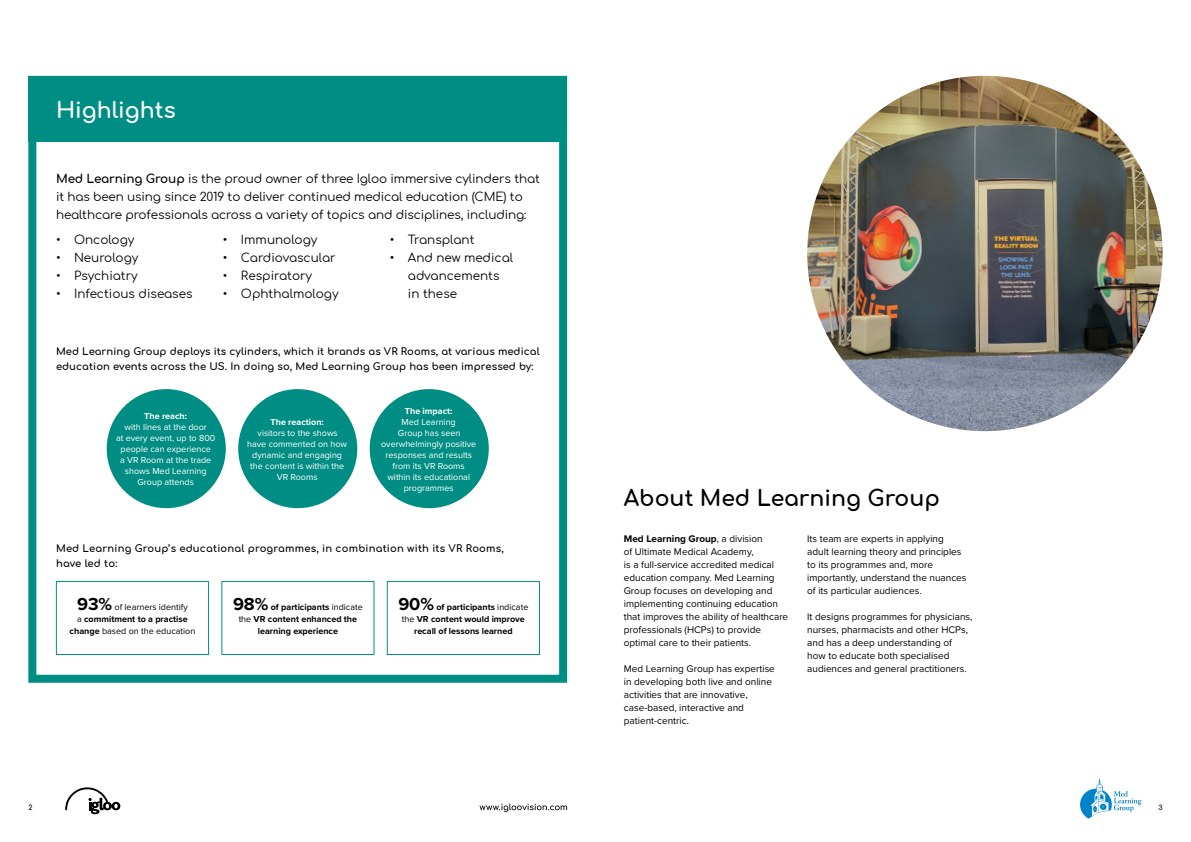
<style>
.page{position:relative;width:1191px;height:842px;background:#fff}
.page>*{position:absolute;margin:0;border:0;box-sizing:border-box;transform-origin:0 0}
.t1{font:700 22px "Comfortaa";color:#000}
.t2{font:700 22px "Comfortaa";color:#fff}
.t3{font:12px/18px "Comfortaa";letter-spacing:-.01em;color:#000}
.t4{font:10px/13px "Proxima Nova";color:#000}
.t5{font:700 10px/15px "Comfortaa";letter-spacing:.01em;color:#000}
.t6{font:9px/11px "Proxima Nova";color:#fff;text-align:center}
.t7{font:700 9px/12px "Proxima Nova";color:#000;text-align:center}
.t8{font:9px/12px "Proxima Nova";color:#000;text-align:center}
.t9{font:700 9px "Proxima Nova";color:#fff}
.t10{font:700 7px "Comfortaa";color:#000}
.s1{font-weight:700}
.s2{font-weight:700;font-size:18px}
.s3{font-size:18px}
.s4{font-weight:400}
</style>
<div class="page">
<svg style="left:479px;top:803px;width:88px;height:9px"></svg>
<svg style="left:65px;top:787px;width:55px;height:27px"></svg>
<div style="left:28px;top:76px;width:539px;height:607px;border:8px solid #008e84"></div>
<div style="left:28px;top:76px;width:539px;height:65px;background:#008e84"></div>
<div style="left:56px;top:581px;width:153px;height:74px;border:1px solid #008e84"></div>
<div style="left:387px;top:581px;width:153px;height:74px;border:1px solid #008e84"></div>
<div style="left:221px;top:581px;width:153px;height:74px;border:1px solid #008e84"></div>
<div style="left:107px;top:389px;width:119px;height:119px;background:#008e84;border-radius:50%"></div>
<div style="left:238px;top:389px;width:119px;height:119px;background:#008e84;border-radius:50%"></div>
<div style="left:370px;top:389px;width:119px;height:119px;background:#008e84;border-radius:50%"></div>
<img style="left:807px;top:76px;width:355px;height:355px;border-radius:178px">
<svg style="left:1080px;top:779px;width:61px;height:40px"></svg>
<h1 class="t2" style="left:56px;top:90px;width:121px">Highlights</h1>
<p class="t3" style="left:56px;top:168px;width:485px"><span class="s1">Med Learning Group</span> is the proud owner of three Igloo immersive cylinders that it has been using since 2019 to deliver continued medical education (CME) to healthcare professionals across a variety of topics and disciplines, including:</p>
<p class="t3" style="left:56px;top:229px;width:80px">• Oncology</p>
<p class="t3" style="left:56px;top:247px;width:84px">• Neurology</p>
<p class="t3" style="left:56px;top:265px;width:83px">• Psychiatry</p>
<p class="t3" style="left:56px;top:283px;width:138px">• Infectious diseases</p>
<p class="t3" style="left:223px;top:229px;width:96px">• Immunology</p>
<p class="t3" style="left:223px;top:247px;width:114px">• Cardiovascular</p>
<p class="t3" style="left:223px;top:265px;width:91px">• Respiratory</p>
<p class="t3" style="left:223px;top:283px;width:117px">• Ophthalmology</p>
<p class="t3" style="left:390px;top:229px;width:86px">• Transplant</p>
<p class="t3" style="left:408px;top:247px;width:107px;text-indent:-18px">• And new medical advancements in these</p>
<p class="t5" style="left:56px;top:343px;width:485px">Med Learning Group deploys its cylinders, which it brands as VR Rooms, at various medical education events across the US. In doing so, Med Learning Group has been impressed by:</p>
<p class="t9" style="left:144px;top:409px;width:44px">The reach:</p>
<p class="t6" style="left:116px;top:421px;width:101px">with lines at the door<br>at every event, up to 800 people can experience<br>a VR Room at the trade shows Med Learning<br>Group attends</p>
<p class="t9" style="left:270px;top:415px;width:55px">The reaction:</p>
<p class="t6" style="left:247px;top:427px;width:102px">visitors to the shows have commented on how dynamic and engaging the content is within the<br>VR Rooms</p>
<p class="t9" style="left:405px;top:404px;width:49px">The impact:</p>
<p class="t6" style="left:381px;top:416px;width:97px">Med Learning<br>Group has seen overwhelmingly positive responses and results from its VR Rooms within its educational programmes</p>
<p class="t5" style="left:56px;top:539px;width:449px">Med Learning Group’s educational programmes, in combination with its VR Rooms, have led to:</p>
<p class="t8" style="left:70px;top:601px;width:127px"><span class="s2">93%</span> of learners identify<br>a <span class="s1">commitment to a practise change</span> based on the education</p>
<p class="t7" style="left:398px;top:601px;width:132px"><span class="s3">90%</span> of participants <span class="s4">indicate the</span> VR content would improve recall of lessons learned</p>
<p class="t7" style="left:233px;top:601px;width:131px"><span class="s3">98%</span> of participants <span class="s4">indicate the</span> VR content enhanced the learning experience</p>
<p class="t10" style="left:28px;top:801px;width:6px">2</p>
<h1 class="t1" style="left:624px;top:477px;width:317px">About Med Learning Group</h1>
<p class="t4" style="left:624px;top:532px;width:166px"><span class="s1">Med Learning Group</span>, a division<br>of Ultimate Medical Academy,<br>is a full-service accredited medical education company. Med Learning Group focuses on developing and implementing continuing education that improves the ability of healthcare professionals (HCPs) to provide optimal care to their patients.</p>
<p class="t4" style="left:624px;top:662px;width:153px">Med Learning Group has expertise in developing both live and online activities that are innovative, case-based, interactive and patient-centric.</p>
<p class="t4" style="left:807px;top:532px;width:161px">Its team are experts in applying adult learning theory and principles to its programmes and, more importantly, understand the nuances of its particular audiences.</p>
<p class="t4" style="left:807px;top:610px;width:167px">It designs programmes for physicians, nurses, pharmacists and other HCPs, and has a deep understanding of how to educate both specialised audiences and general practitioners.</p>
<p class="t10" style="left:1158px;top:801px;width:6px">3</p>
</div>
